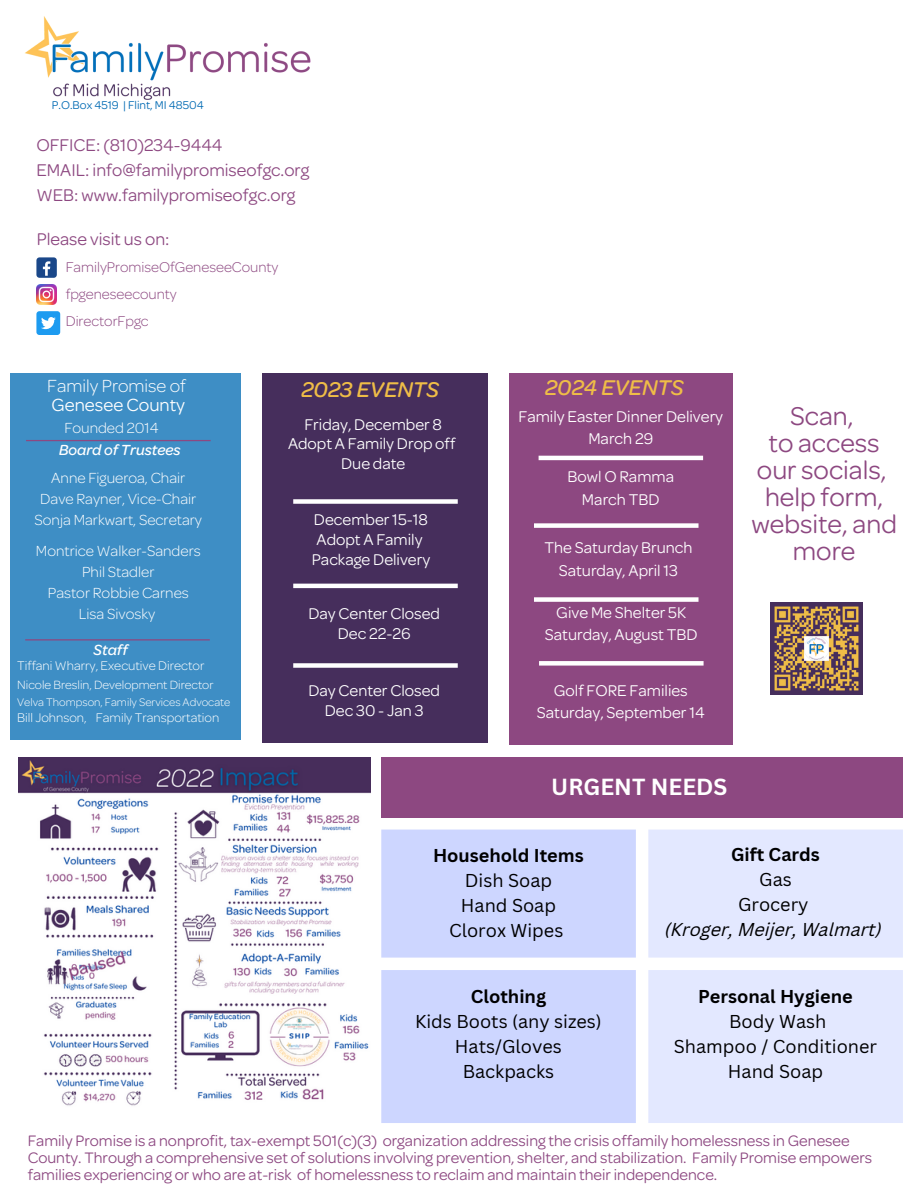
<style>
.page{position:relative;width:918px;height:1188px;background:#fff}
.page>*{position:absolute;margin:0;border:0;box-sizing:border-box;transform-origin:0 0}
.t1{font:27.45px/27px "Omnes";color:#8d4881;text-align:center}
.t2{font:italic 500 22.8px "Omnes";color:#efbd47}
.t3{font:700 22.65px "Canva Sans";color:#fff}
.t4{font:300 18.75px "Omnes";color:#fff}
.t5{font:18.75px "Omnes";color:#fff}
.t6{font:18.15px "Canva Sans";color:#000}
.t7{font:18.15px "Omnes";color:#8d4881}
.t8{font:700 18.15px "Canva Sans";color:#000}
.t9{font:italic 18.15px "Canva Sans";color:#000}
.t10{font:16.65px "Omnes";color:#fff}
.t11{font:16.2px/17px "Omnes";color:#8d4881}
.t12{font:300 15.6px "Omnes";color:#fff}
.t13{font:italic 500 15.6px "Omnes";color:#fff}
.t14{font:300 15.15px "Omnes";color:#8d4881}
.t15{font:300 13.5px "Omnes";color:#fff}
.t16{font:300 12.75px "Omnes";color:#fff}
.t17{font:12.15px "Omnes";color:#006ab3}
.t18{font:300 11.7px "Omnes";color:#fff}
</style>
<div class="page">
<div style="left:262px;top:373px;width:225px;height:369px;background:#462e5c"></div>
<div style="left:36px;top:257px;width:21px;height:21px;background:#1a4789;border-radius:3px"></div>
<svg style="left:43px;top:261px;width:7px;height:15px"></svg>
<img style="left:36px;top:284px;width:21px;height:21px">
<div style="left:36px;top:311px;width:24px;height:24px;background:#1d9bf0;border-radius:3px"></div>
<svg style="left:41px;top:317px;width:15px;height:12px"></svg>
<img style="left:770px;top:602px;width:92px;height:93px">
<div style="left:381px;top:757px;width:522px;height:60px;background:#8d4881"></div>
<div style="left:381px;top:830px;width:255px;height:293px;background:#cdd6ff"></div>
<div style="left:648px;top:830px;width:255px;height:293px;background:#e3e8ff"></div>
<img style="left:18px;top:757px;width:352px;height:349px">
<div style="left:293px;top:499px;width:165px;height:5px;background:#fff"></div>
<div style="left:293px;top:663px;width:165px;height:5px;background:#fff"></div>
<div style="left:509px;top:373px;width:224px;height:372px;background:#8d4881"></div>
<hr style="left:539px;top:456px;width:164px;height:4px;background:#fff">
<hr style="left:293px;top:584px;width:165px;height:4px;background:#fff">
<div style="left:534px;top:597px;width:165px;height:5px;background:#fff"></div>
<div style="left:539px;top:661px;width:165px;height:5px;background:#fff"></div>
<div style="left:534px;top:523px;width:165px;height:5px;background:#fff"></div>
<img style="left:25px;top:16px;width:286px;height:84px">
<div style="left:10px;top:373px;width:231px;height:367px;background:#3e8ec5"></div>
<hr style="left:26px;top:440px;width:185px;height:1px;background:#8d4881">
<hr style="left:25px;top:639px;width:185px;height:2px;background:#8d4881">
<p class="t17" style="left:52px;top:101px;width:153px">P.O.Box 4519 | Flint, MI 48504</p>
<p class="t7" style="left:36px;top:139px;width:188px">OFFICE: (810)234-9444</p>
<p class="t7" style="left:36px;top:164px;width:274px">EMAIL: info@familypromiseofgc.org</p>
<p class="t7" style="left:36px;top:188px;width:260px">WEB: www.familypromiseofgc.org</p>
<p class="t7" style="left:37px;top:232px;width:134px">Please visit us on:</p>
<p class="t14" style="left:66px;top:261px;width:214px">FamilyPromiseOfGeneseeCounty</p>
<p class="t14" style="left:66px;top:288px;width:113px">fpgeneseecounty</p>
<p class="t14" style="left:66px;top:315px;width:84px">DirectorFpgc</p>
<p class="t4" style="left:47px;top:379px;width:140px">Family Promise of</p>
<p class="t5" style="left:52px;top:398px;width:135px">Genesee County</p>
<p class="t12" style="left:64px;top:422px;width:96px">Founded 2014</p>
<p class="t13" style="left:59px;top:444px;width:123px">Board of Trustees</p>
<p class="t12" style="left:51px;top:472px;width:136px">Anne Figueroa, Chair</p>
<p class="t12" style="left:40px;top:493px;width:158px">Dave Rayner, Vice-Chair</p>
<p class="t12" style="left:35px;top:514px;width:169px">Sonja Markwart, Secretary</p>
<p class="t12" style="left:36px;top:545px;width:166px">Montrice Walker-Sanders</p>
<p class="t12" style="left:82px;top:566px;width:74px">Phil Stadler</p>
<p class="t12" style="left:48px;top:587px;width:142px">Pastor Robbie Carnes</p>
<p class="t12" style="left:79px;top:608px;width:78px">Lisa Sivosky</p>
<p class="t13" style="left:94px;top:644px;width:36px">Staff</p>
<p class="t15" style="left:17px;top:661px;width:189px">Tiffani Wharry, Executive Director</p>
<p class="t16" style="left:17px;top:680px;width:198px">Nicole Breslin, Development Director</p>
<p class="t18" style="left:17px;top:698px;width:215px">Velva Thompson, Family Services Advocate</p>
<p class="t15" style="left:17px;top:713px;width:204px">Bill Johnson, Family Transportation</p>
<p class="t2" style="left:301px;top:381px;width:139px">2023 EVENTS</p>
<p class="t10" style="left:304px;top:418px;width:139px">Friday, December 8</p>
<p class="t10" style="left:288px;top:438px;width:169px">Adopt A Family Drop off</p>
<p class="t10" style="left:341px;top:457px;width:66px">Due date</p>
<p class="t10" style="left:314px;top:513px;width:116px">December 15-18</p>
<p class="t10" style="left:317px;top:534px;width:108px">Adopt A Family</p>
<p class="t10" style="left:312px;top:553px;width:120px">Package Delivery</p>
<p class="t10" style="left:308px;top:608px;width:133px">Day Center Closed</p>
<p class="t10" style="left:338px;top:627px;width:74px">Dec 22-26</p>
<p class="t10" style="left:308px;top:685px;width:133px">Day Center Closed</p>
<p class="t10" style="left:325px;top:704px;width:100px">Dec 30 - Jan 3</p>
<p class="t2" style="left:545px;top:379px;width:140px">2024 EVENTS</p>
<p class="t10" style="left:519px;top:410px;width:206px">Family Easter Dinner Delivery</p>
<p class="t10" style="left:588px;top:433px;width:66px">March 29</p>
<p class="t10" style="left:568px;top:471px;width:108px">Bowl O Ramma</p>
<p class="t10" style="left:582px;top:493px;width:79px">March TBD</p>
<p class="t10" style="left:544px;top:541px;width:150px">The Saturday Brunch</p>
<p class="t10" style="left:559px;top:564px;width:121px">Saturday, April 13</p>
<p class="t10" style="left:556px;top:606px;width:131px">Give Me Shelter 5K</p>
<p class="t10" style="left:545px;top:629px;width:154px">Saturday, August TBD</p>
<p class="t10" style="left:554px;top:684px;width:136px">Golf FORE Families</p>
<p class="t10" style="left:537px;top:707px;width:169px">Saturday, September 14</p>
<p class="t1" style="left:790px;top:406px;width:65px">Scan,</p>
<p class="t1" style="left:757px;top:433px;width:131px">to access our socials,</p>
<p class="t1" style="left:751px;top:487px;width:147px">help form, website, and more</p>
<p class="t3" style="left:551px;top:771px;width:178px">URGENT NEEDS</p>
<p class="t8" style="left:433px;top:843px;width:152px">Household Items</p>
<p class="t6" style="left:465px;top:868px;width:89px">Dish Soap</p>
<p class="t6" style="left:461px;top:893px;width:97px">Hand Soap</p>
<p class="t6" style="left:449px;top:918px;width:116px">Clorox Wipes</p>
<p class="t8" style="left:471px;top:983px;width:77px">Clothing</p>
<p class="t6" style="left:415px;top:1008px;width:188px">Kids Boots (any sizes)</p>
<p class="t6" style="left:455px;top:1033px;width:108px">Hats/Gloves</p>
<p class="t6" style="left:463px;top:1058px;width:93px">Backpacks</p>
<p class="t8" style="left:731px;top:842px;width:90px">Gift Cards</p>
<p class="t6" style="left:759px;top:867px;width:34px">Gas</p>
<p class="t6" style="left:738px;top:892px;width:72px">Grocery</p>
<p class="t9" style="left:665px;top:922px;width:218px">(Kroger, Meijer, Walmart)</p>
<p class="t8" style="left:698px;top:983px;width:156px">Personal Hygiene</p>
<p class="t6" style="left:729px;top:1008px;width:99px">Body Wash</p>
<p class="t6" style="left:674px;top:1033px;width:205px">Shampoo / Conditioner</p>
<p class="t6" style="left:728px;top:1058px;width:97px">Hand Soap</p>
<p class="t11" style="left:28px;top:1135px;width:846px">Family Promise is a nonprofit, tax-exempt 501(c)(3) organization addressing the crisis offamily homelessness in Genesee<br>County. Through a comprehensive set of solutions involving prevention, shelter, and stabilization. Family Promise empowers families experiencing or who are at-risk of homelessness to reclaim and maintain their independence.</p>
</div>
